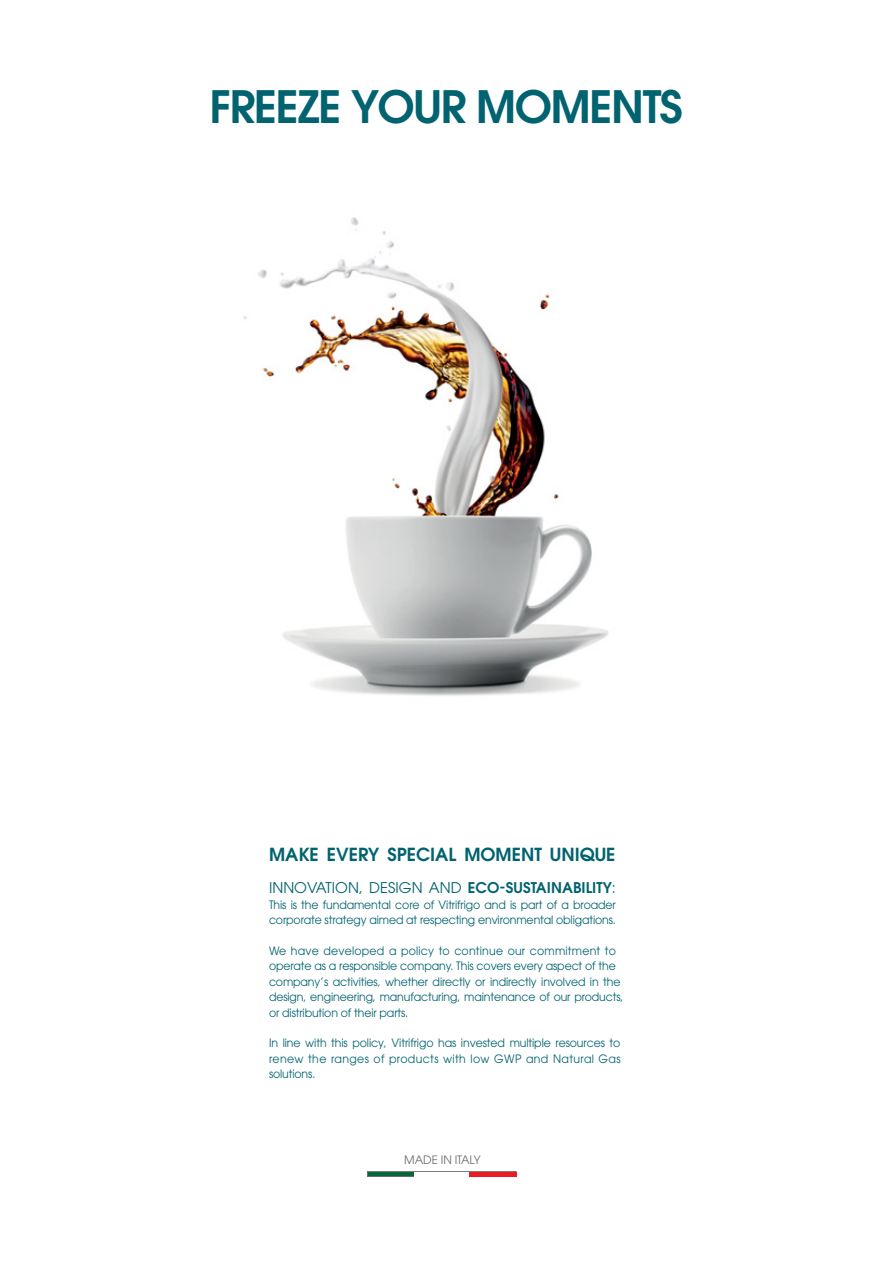
<style>
.page{position:relative;width:893px;height:1263px;background:#fff}
.page>*{position:absolute;margin:0;border:0;box-sizing:border-box;transform-origin:0 0}
.t1{font:600 44.4px "ITC Avant Garde Std";letter-spacing:-.03em;color:#00636f}
.t2{font:600 18px "ITC Avant Garde Std";color:#00636f}
.t3{font:14.7px "ITC Avant Garde Std";letter-spacing:.005em;color:#00636f}
.t4{font:11.55px/15.5px "ITC Avant Garde Std";letter-spacing:-.01em;color:#00636f;scale:.95 1}
.t5{font:11.55px "ITC Avant Garde Std";letter-spacing:-.01em;color:#6d6e70}
.s1{font-weight:600}
</style>
<div class="page">
<img style="left:244px;top:217px;width:364px;height:479px">
<hr style="left:367px;top:1172px;width:149px;height:4px;background:#006738">
<div style="left:367px;top:1171px;width:150px;height:6px;border:1px solid #6d6e70"></div>
<hr style="left:415px;top:1172px;width:54px;height:4px;background:#fff">
<hr style="left:469px;top:1172px;width:47px;height:4px;background:#ed1c24">
<h1 class="t1" style="left:210px;top:81px;width:475px">FREEZE YOUR MOMENTS</h1>
<h2 class="t2" style="left:269px;top:844px;width:348px">MAKE EVERY SPECIAL MOMENT UNIQUE</h2>
<p class="t3" style="left:269px;top:882px;width:348px">INNOVATION, DESIGN AND <span class="s1">ECO-SUSTAINABILITY</span>:</p>
<p class="t4" style="left:269px;top:898px;width:367px">This is the fundamental core of Vitrifrigo and is part of a broader corporate strategy aimed at respecting environmental obligations.</p>
<p class="t4" style="left:269px;top:944px;width:375px">We have developed a policy to continue our commitment to operate as a responsible company. This covers every aspect of the company’s activities, whether directly or indirectly involved in the design, engineering, manufacturing, maintenance of our products, or distribution of their parts.</p>
<p class="t4" style="left:269px;top:1036px;width:372px;text-align:justify">In line with this policy, Vitrifrigo has invested multiple resources to renew the ranges of products with low GWP and Natural Gas solutions.</p>
<p class="t5" style="left:404px;top:1155px;width:78px">MADE IN ITALY</p>
</div>
